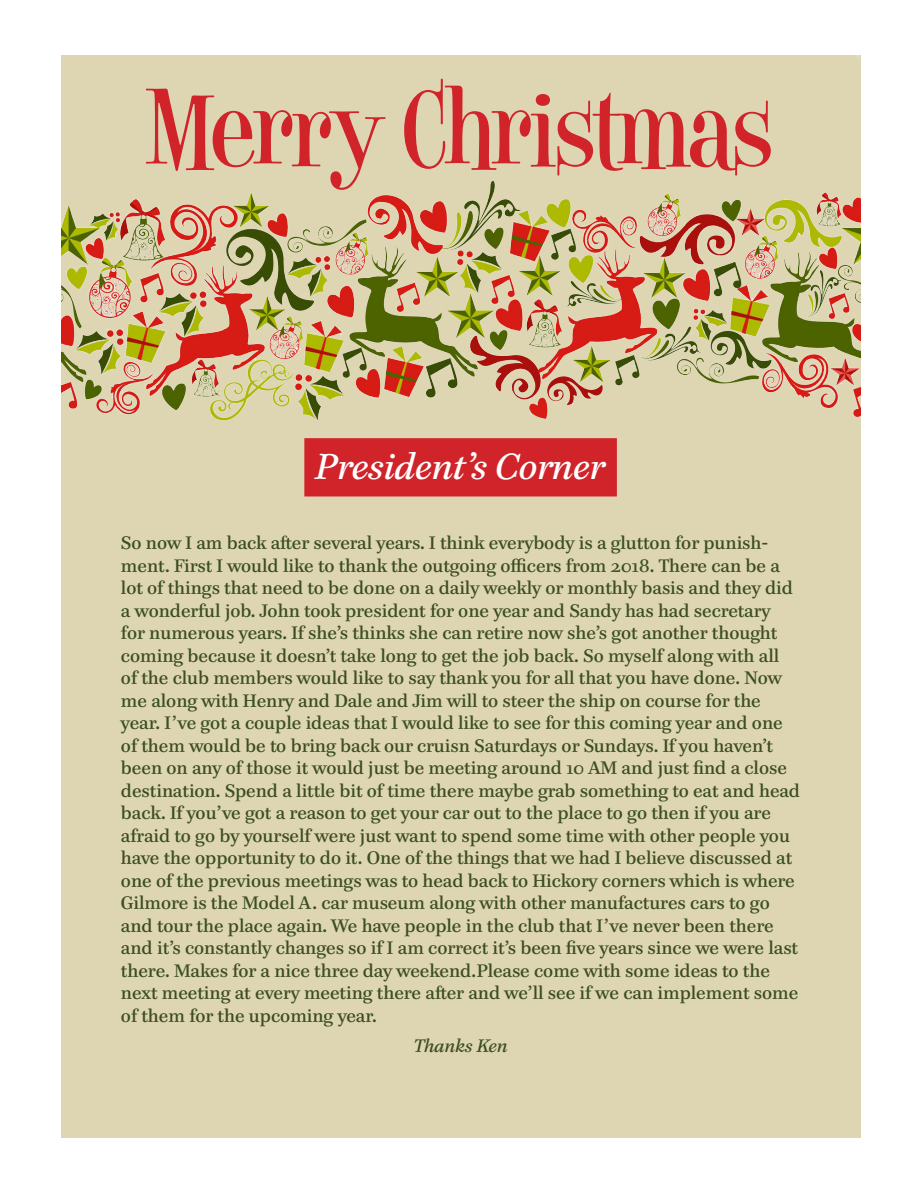
<style>
.page{position:relative;width:918px;height:1188px;background:#fff}
.page>*{position:absolute;margin:0;border:0;box-sizing:border-box;transform-origin:0 0}
.t1{font:114px "Ed";color:#d1232a}
.t2{font:italic 36px "Paperback 12";color:#fff}
.t3{font:18px/22.5px "Paperback 12";color:#3b4d21}
.t4{font:italic 18px "Paperback 12";color:#3b4d21}
</style>
<div class="page">
<div style="left:61px;top:55px;width:799px;height:1083px;background:#ded6b3"></div>
<img style="left:61px;top:55px;width:799px;height:442px">
<div style="left:304px;top:438px;width:313px;height:58px;background:#d1232a;border:3px solid #d1232a"></div>
<p class="t1" style="left:149px;top:67px;width:625px">Merry Christmas</p>
<p class="t2" style="left:316px;top:444px;width:291px">President’s Corner</p>
<p class="t3" style="left:121px;top:531px;width:681px">So now I am back after several years. I think everybody is a glutton for punish&shy;ment. First I would like to thank the outgoing officers from 2018. There can be a lot of things that need to be done on a daily weekly or monthly basis and they did a wonderful job. John took president for one year and Sandy has had secretary<br>for numerous years. If she’s thinks she can retire now she’s got another thought coming because it doesn’t take long to get the job back. So myself along with all<br>of the club members would like to say thank you for all that you have done. Now me along with Henry and Dale and Jim will to steer the ship on course for the year. I’ve got a couple ideas that I would like to see for this coming year and one of them would be to bring back our cruisn Saturdays or Sundays. If you haven’t been on any of those it would just be meeting around 10 AM and just find a close destination. Spend a little bit of time there maybe grab something to eat and head back. If you’ve got a reason to get your car out to the place to go then if you are afraid to go by yourself were just want to spend some time with other people you have the opportunity to do it. One of the things that we had I believe discussed at one of the previous meetings was to head back to Hickory corners which is where Gilmore is the Model A. car museum along with other manufactures cars to go and tour the place again. We have people in the club that I’ve never been there and it’s constantly changes so if I am correct it’s been five years since we were last there. Makes for a nice three day weekend.Please come with some ideas to the next meeting at every meeting there after and we’ll see if we can implement some of them for the upcoming year.</p>
<p class="t4" style="left:414px;top:1035px;width:96px">Thanks Ken</p>
</div>
